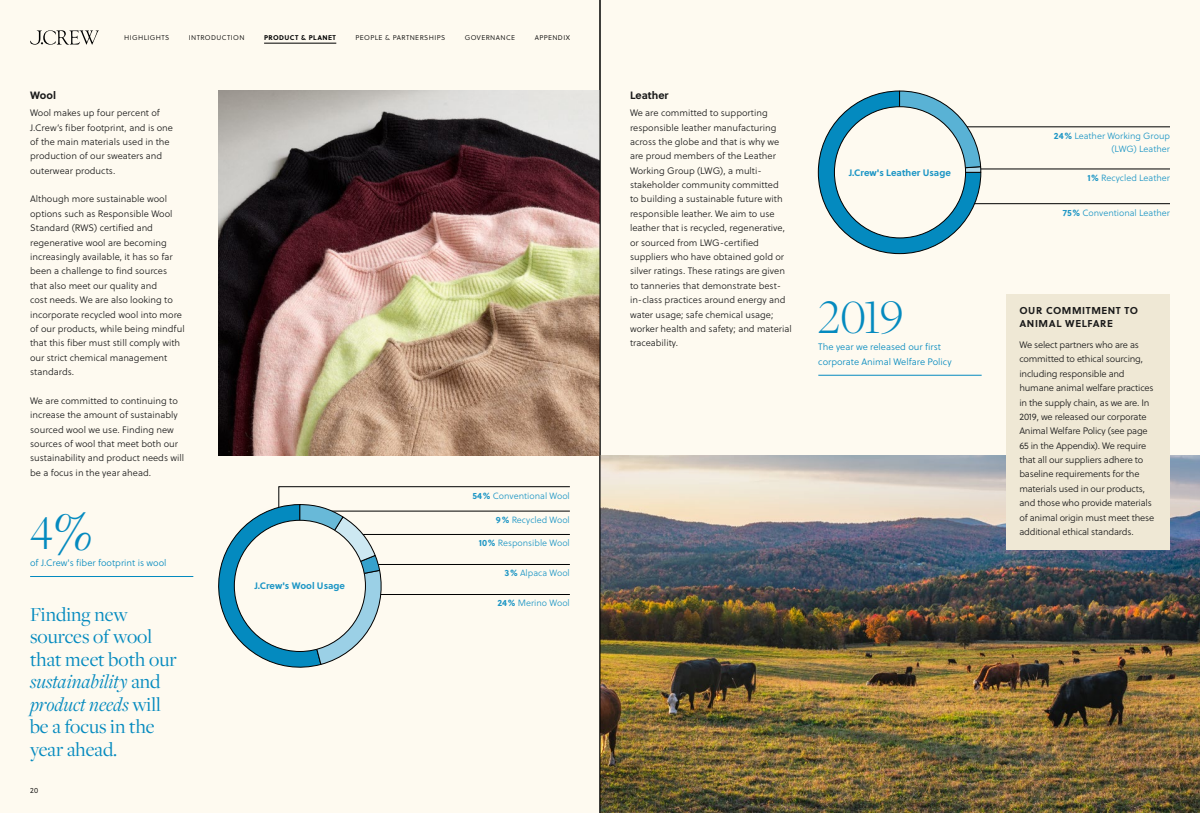
<style>
.page{position:relative;width:1200px;height:813px;background:#fff}
.page>*{position:absolute;margin:0;border:0;box-sizing:border-box;transform-origin:0 0}
.t1{font:300 50px "Freight Disp Pro";color:#048abf}
.t2{font:20.62px/22.5px "Freight Disp Pro";color:#048abf}
.t3{font:700 10.62px "Soleil";color:#1a1a1a}
.t4{font:700 10px/12.5px "Soleil";letter-spacing:.06em;color:#1a1a1a}
.t5{font:9.38px/14.4px "Soleil Lt";color:#1a1a1a}
.t6{font:9.38px/14.4px "Soleil Lt";letter-spacing:-.02em;color:#1a1a1a}
.t7{font:9.38px/14.4px "Soleil Lt";color:#048abf}
.t8{font:700 9.38px "Soleil";color:#1d96c5}
.t9{font:9.06px/13.6px "Soleil Lt";color:#1d96c5;text-align:right}
.t10{font:7.5px "Soleil Lt";color:#000}
.t11{font:6.88px "Soleil Lt";letter-spacing:.06em;color:#000}
.t12{font:700 6.88px "Soleil";letter-spacing:.06em;color:#000}
.s1{font-family:"Palatino";font-weight:400}
.s2{font-style:italic}
.s3{font-family:"Soleil";font-weight:700}
</style>
<div class="page">
<div style="left:0;top:0;width:1200px;height:812px;background:#fefaf0"></div>
<svg style="left:218px;top:486px;width:352px;height:182px"></svg>
<div style="left:234px;top:520px;width:131px;height:131px;background:#fefaf0;border-radius:50%"></div>
<hr style="left:917px;top:127px;width:253px;height:1px;background:#000">
<hr style="left:917px;top:169px;width:253px;height:1px;background:#000">
<hr style="left:917px;top:203px;width:253px;height:1px;background:#000">
<svg style="left:818px;top:90px;width:163px;height:164px"></svg>
<div style="left:834px;top:107px;width:132px;height:131px;background:#fefaf0;border-radius:50%"></div>
<img style="left:218px;top:91px;width:382px;height:364px">
<img style="left:601px;top:455px;width:599px;height:357px">
<div style="left:1007px;top:294px;width:163px;height:255px;background:#efe8d5"></div>
<hr style="left:30px;top:576px;width:163px;height:1px;background:#048abf">
<hr style="left:818px;top:375px;width:164px;height:1px;background:#048abf">
<hr style="left:600px;top:0;width:1px;height:812px;background:#000">
<hr style="left:264px;top:43px;width:72px;height:1px;background:#000">
<svg style="left:30px;top:30px;width:69px;height:15px"></svg>
<p class="t11" style="left:124px;top:33px;width:47px">HIGHLIGHTS</p>
<p class="t11" style="left:189px;top:33px;width:57px">INTRODUCTION</p>
<p class="t12" style="left:264px;top:32px;width:73px">PRODUCT &amp; PLANET</p>
<p class="t11" style="left:355px;top:33px;width:91px">PEOPLE &amp; PARTNERSHIPS</p>
<p class="t11" style="left:465px;top:33px;width:52px">GOVERNANCE</p>
<p class="t11" style="left:535px;top:33px;width:37px">APPENDIX</p>
<p class="t3" style="left:30px;top:87px;width:27px">Wool</p>
<p class="t5" style="left:30px;top:106px;width:144px">Wool makes up four percent of<br>J.Crew’s fiber footprint, and is one of the main materials used in the production of our sweaters and outerwear products.</p>
<p class="t5" style="left:30px;top:192px;width:156px">Although more sustainable wool options such as Responsible Wool<br>Standard (RWS) certified and regenerative wool are becoming increasingly available, it has so far been a challenge to find sources that also meet our quality and<br>cost needs. We are also looking to incorporate recycled wool into more of our products, while being mindful that this fiber must still comply with our strict chemical management standards.</p>
<p class="t5" style="left:30px;top:393px;width:156px">We are committed to continuing to increase the amount of sustainably sourced wool we use. Finding new sources of wool that meet both our sustainability and product needs will be a focus in the year ahead.</p>
<h1 class="t1" style="left:30px;top:500px;width:67px">4<span class="s1">%</span></h1>
<p class="t7" style="left:30px;top:555px;width:138px">of J.Crew's fiber footprint is wool</p>
<h2 class="t2" style="left:30px;top:602px;width:148px">Finding new sources of wool that meet both our <span class="s2">sustainability</span> and <span class="s2">product needs</span> will be a focus in the year ahead.</h2>
<p class="t10" style="left:30px;top:785px;width:10px">20</p>
<p class="t8" style="left:255px;top:578px;width:92px">J.Crew's Wool Usage</p>
<p class="t9" style="left:473px;top:488px;width:99px"><span class="s3">54%</span> Conventional Wool</p>
<p class="t9" style="left:496px;top:513px;width:75px"><span class="s3">9%</span> Recycled Wool</p>
<p class="t9" style="left:479px;top:536px;width:92px"><span class="s3">10%</span> Responsible Wool</p>
<p class="t9" style="left:505px;top:566px;width:67px"><span class="s3">3%</span> Alpaca Wool</p>
<p class="t9" style="left:497px;top:596px;width:74px"><span class="s3">24%</span> Merino Wool</p>
<p class="t3" style="left:630px;top:87px;width:40px">Leather</p>
<p class="t5" style="left:630px;top:106px;width:163px">We are committed to supporting responsible leather manufacturing across the globe and that is why we are proud members of the Leather Working Group (LWG), a multi&shy;stakeholder community committed<br>to building a sustainable future with responsible leather. We aim to use leather that is recycled, regenerative, or sourced from LWG-certified suppliers who have obtained gold or silver ratings. These ratings are given to tanneries that demonstrate best&shy;in-class practices around energy and water usage; safe chemical usage; worker health and safety; and material traceability.</p>
<p class="t8" style="left:849px;top:165px;width:103px">J.Crew's Leather Usage</p>
<h1 class="t1" style="left:818px;top:285px;width:87px">2019</h1>
<p class="t7" style="left:818px;top:340px;width:135px">The year we released our first corporate Animal Welfare Policy</p>
<p class="t9" style="left:1054px;top:129px;width:118px"><span class="s3">24%</span> Leather Working Group (LWG) Leather</p>
<p class="t9" style="left:1087px;top:171px;width:84px"><span class="s3">1%</span> Recycled Leather</p>
<p class="t9" style="left:1063px;top:205px;width:109px"><span class="s3">75%</span> Conventional Leather</p>
<p class="t4" style="left:1019px;top:304px;width:120px">OUR COMMITMENT TO<br>ANIMAL WELFARE</p>
<p class="t6" style="left:1019px;top:337px;width:136px">We select partners who are as committed to ethical sourcing, including responsible and humane animal welfare practices in the supply chain, as we are. In<br>2019, we released our corporate<br>Animal Welfare Policy (see page<br>65 in the Appendix). We require that all our suppliers adhere to baseline requirements for the materials used in our products, and those who provide materials of animal origin must meet these additional ethical standards.</p>
</div>
